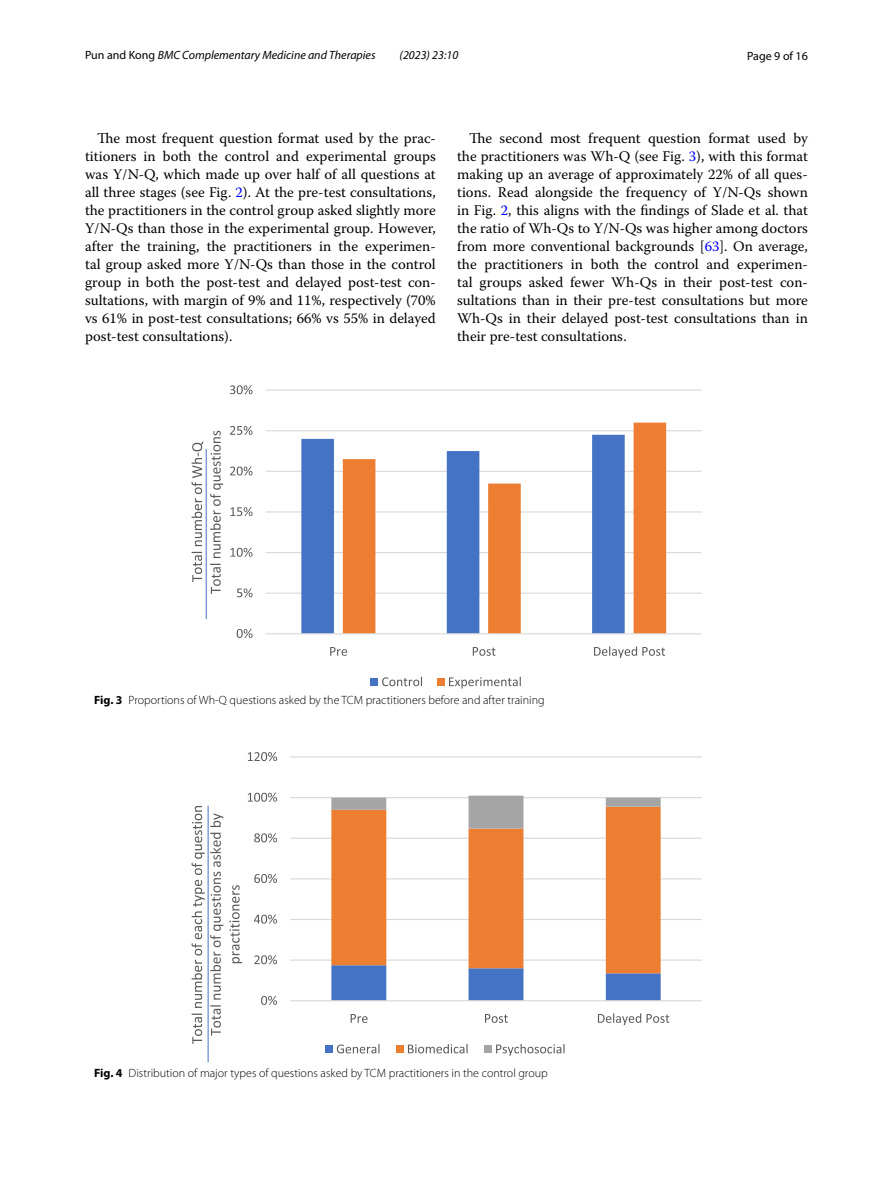
<style>
.page{position:relative;width:893px;height:1187px;background:#fff}
.page>*{position:absolute;margin:0;border:0;box-sizing:border-box;transform-origin:0 0}
.t1{font:14.7px/18px "Warnock Pro";color:#000;text-align:justify}
.t2{font:300 12px "Myriad Pro";color:#000}
.t3{font:italic 12px "Myriad Pro";color:#000}
.t4{font:12px "Myriad Pro";color:#000}
.s1{font-style:normal}
.s2{color:#00f}
.s3{font-weight:700}
</style>
<div class="page">
<hr style="left:266px;top:592px;width:436px;height:1px;background:#d9d9d9">
<hr style="left:266px;top:552px;width:436px;height:1px;background:#d9d9d9">
<hr style="left:266px;top:511px;width:436px;height:1px;background:#d9d9d9">
<hr style="left:266px;top:470px;width:436px;height:2px;background:#d9d9d9">
<hr style="left:266px;top:430px;width:436px;height:1px;background:#d9d9d9">
<hr style="left:266px;top:389px;width:436px;height:1px;background:#d9d9d9">
<svg style="left:301px;top:438px;width:42px;height:195px;fill:#4472c4"></svg>
<svg style="left:343px;top:422px;width:323px;height:211px"></svg>
<hr style="left:266px;top:633px;width:436px;height:1px;background:#d9d9d9">
<svg style="left:237px;top:629px;width:15px;height:9px"></svg>
<svg style="left:237px;top:588px;width:15px;height:9px"></svg>
<svg style="left:230px;top:547px;width:22px;height:10px"></svg>
<svg style="left:230px;top:507px;width:22px;height:9px"></svg>
<svg style="left:230px;top:466px;width:22px;height:9px"></svg>
<svg style="left:230px;top:426px;width:22px;height:9px"></svg>
<svg style="left:230px;top:385px;width:22px;height:9px"></svg>
<svg style="left:330px;top:647px;width:17px;height:8px"></svg>
<svg style="left:473px;top:647px;width:22px;height:8px"></svg>
<svg style="left:594px;top:646px;width:71px;height:12px"></svg>
<svg style="left:192px;top:441px;width:11px;height:141px"></svg>
<svg style="left:210px;top:430px;width:13px;height:164px"></svg>
<div style="left:371px;top:678px;width:7px;height:7px;background:#4472c4"></div>
<svg style="left:382px;top:676px;width:40px;height:10px"></svg>
<div style="left:437px;top:678px;width:8px;height:7px;background:#ed7d31"></div>
<svg style="left:449px;top:676px;width:72px;height:12px"></svg>
<hr style="left:206px;top:449px;width:1px;height:170px;background:#4472c4">
<hr style="left:290px;top:959px;width:412px;height:1px;background:#d9d9d9">
<hr style="left:290px;top:918px;width:412px;height:2px;background:#d9d9d9">
<hr style="left:290px;top:878px;width:412px;height:1px;background:#d9d9d9">
<hr style="left:290px;top:837px;width:412px;height:1px;background:#d9d9d9">
<hr style="left:290px;top:797px;width:412px;height:1px;background:#d9d9d9">
<hr style="left:290px;top:756px;width:412px;height:1px;background:#d9d9d9">
<svg style="left:331px;top:973px;width:330px;height:27px"></svg>
<svg style="left:331px;top:828px;width:330px;height:145px"></svg>
<svg style="left:331px;top:795px;width:330px;height:33px"></svg>
<hr style="left:290px;top:1000px;width:412px;height:1px;background:#d9d9d9">
<svg style="left:261px;top:995px;width:16px;height:9px"></svg>
<svg style="left:254px;top:955px;width:23px;height:9px"></svg>
<svg style="left:254px;top:914px;width:23px;height:9px"></svg>
<svg style="left:254px;top:873px;width:23px;height:10px"></svg>
<svg style="left:254px;top:833px;width:23px;height:9px"></svg>
<svg style="left:248px;top:792px;width:29px;height:9px"></svg>
<svg style="left:248px;top:752px;width:29px;height:9px"></svg>
<svg style="left:351px;top:1014px;width:17px;height:8px"></svg>
<svg style="left:485px;top:1014px;width:23px;height:8px"></svg>
<svg style="left:598px;top:1013px;width:71px;height:12px"></svg>
<svg style="left:192px;top:806px;width:31px;height:237px"></svg>
<svg style="left:229px;top:885px;width:13px;height:78px"></svg>
<div style="left:325px;top:1045px;width:8px;height:7px;background:#4472c4"></div>
<svg style="left:337px;top:1044px;width:42px;height:9px"></svg>
<div style="left:396px;top:1045px;width:8px;height:7px;background:#ed7d31"></div>
<svg style="left:408px;top:1044px;width:60px;height:9px"></svg>
<div style="left:484px;top:1045px;width:8px;height:7px;background:#a5a5a5"></div>
<svg style="left:496px;top:1044px;width:68px;height:11px"></svg>
<hr style="left:208px;top:805px;width:1px;height:257px;background:#4472c4">
<p class="t3" style="left:85px;top:48px;width:292px"><span class="s1">Pun and Kong</span> BMC Complementary Medicine and Therapies</p>
<p class="t3" style="left:400px;top:48px;width:60px">(2023) 23:10</p>
<p class="t4" style="left:747px;top:48px;width:62px">Page 9 of 16</p>
<p class="t1" style="left:85px;top:128px;width:352px;text-indent:12px">The most frequent question format used by the prac&shy;titioners in both the control and experimental groups was Y/N-Q, which made up over half of all questions at all three stages (see Fig. <span class="s2">2</span>). At the pre-test consultations, the practitioners in the control group asked slightly more Y/N-Qs than those in the experimental group. However, after the training, the practitioners in the experimen&shy;tal group asked more Y/N-Qs than those in the control group in both the post-test and delayed post-test con&shy;sultations, with margin of 9% and 11%, respectively (70% vs 61% in post-test consultations; 66% vs 55% in delayed post-test consultations).</p>
<p class="t1" style="left:457px;top:128px;width:352px;text-indent:12px">The second most frequent question format used by the practitioners was Wh-Q (see Fig. <span class="s2">3</span>), with this format making up an average of approximately 22% of all ques&shy;tions. Read alongside the frequency of Y/N-Qs shown in Fig. <span class="s2">2</span>, this aligns with the findings of Slade et al. that the ratio of Wh-Qs to Y/N-Qs was higher among doctors from more conventional backgrounds [<span class="s2">63</span>]. On average, the practitioners in both the control and experimen&shy;tal groups asked fewer Wh-Qs in their post-test con&shy;sultations than in their pre-test consultations but more Wh-Qs in their delayed post-test consultations than in their pre-test consultations.</p>
<p class="t2" style="left:94px;top:693px;width:452px"><span class="s3">Fig. 3</span> Proportions of Wh-Q questions asked by the TCM practitioners before and after training</p>
<p class="t2" style="left:94px;top:1066px;width:455px"><span class="s3">Fig. 4</span> Distribution of major types of questions asked by TCM practitioners in the control group</p>
</div>
